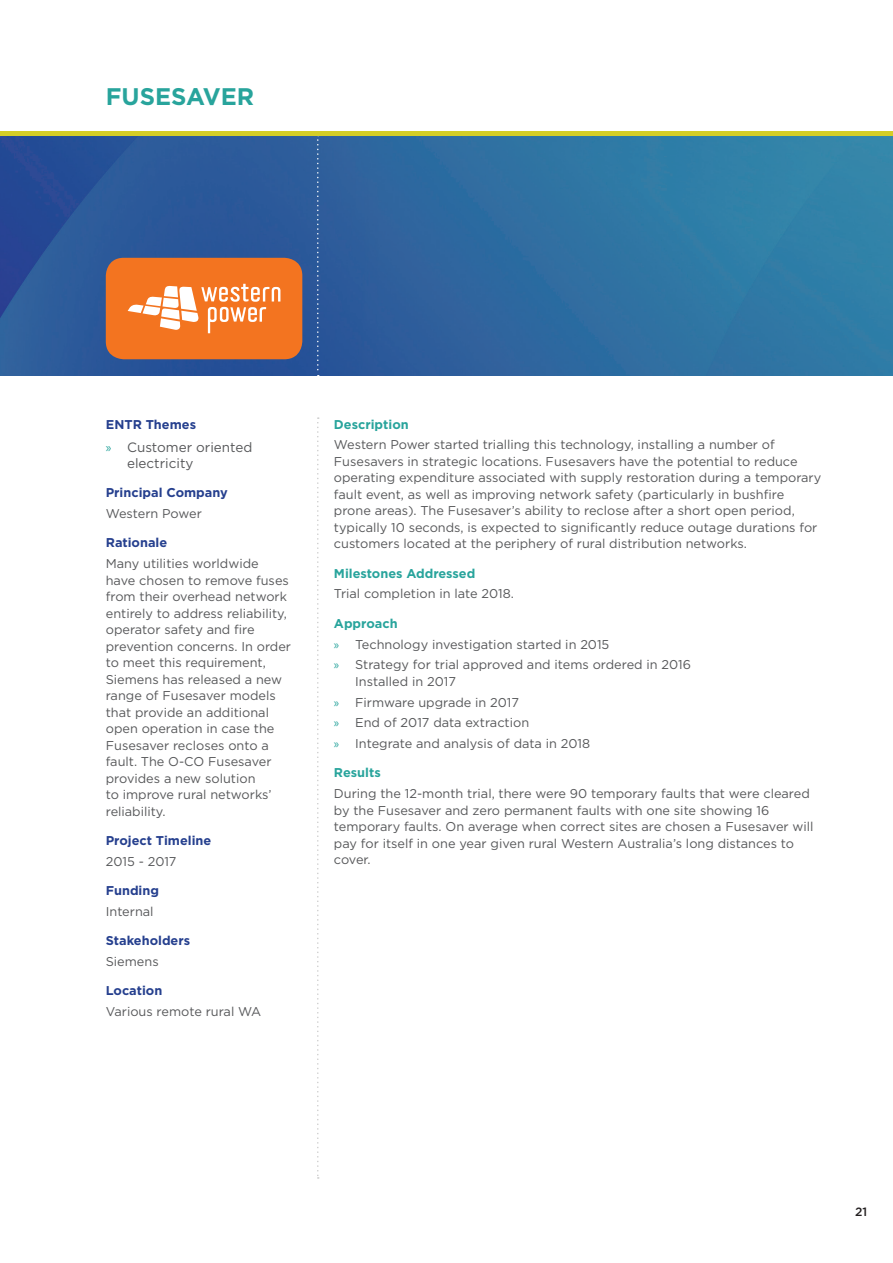
<style>
.page{position:relative;width:893px;height:1263px;background:#fff}
.page>*{position:absolute;margin:0;border:0;box-sizing:border-box;transform-origin:0 0}
.New_HA{font:700 24px "Gotham";color:#28a49c}
.t1{font:13.5px/16.5px "Gotham";color:#57585a}
.New_Body{font:12.75px/16.5px "Gotham";color:#57585a}
.New_Body-2{font:700 12.75px "Gotham";color:#253f8e}
.Paragraph_Style_1{font:700 12.75px "Gotham";color:#28a49c}
.t2{font:500 12px "Gotham";color:#231f20}
.s1{font-family:"Myriad Pro";color:#28a49c}
</style>
<div class="page">
<svg style="left:317px;top:417px;width:2px;height:762px"></svg>
<img style="left:0;top:136px;width:893px;height:240px">
<svg style="left:317px;top:136px;width:2px;height:240px"></svg>
<hr style="left:0;top:132px;width:893px;height:4px;background:#d4ce26">
<div style="left:106px;top:258px;width:196px;height:101px;background:#f37420;border-radius:18px"></div>
<svg style="left:128px;top:284px;width:152px;height:49px"></svg>
<p class="New_HA" style="left:106px;top:83px;width:150px">FUSESAVER</p>
<p class="New_Body-2" style="left:106px;top:417px;width:92px">ENTR Themes</p>
<p class="t1" style="left:127px;top:438px;width:127px;text-indent:-21px"><span class="s1">»</span> Customer oriented electricity</p>
<p class="New_Body-2" style="left:106px;top:485px;width:124px">Principal Company</p>
<p class="New_Body" style="left:106px;top:505px;width:98px">Western Power</p>
<p class="New_Body-2" style="left:106px;top:535px;width:63px">Rationale</p>
<p class="New_Body" style="left:106px;top:555px;width:187px">Many utilities worldwide have chosen to remove fuses from their overhead network entirely to address reliability, operator safety and fire prevention concerns. In order to meet this requirement,<br>Siemens has released a new range of Fusesaver models that provide an additional open operation in case the<br>Fusesaver recloses onto a fault. The O-CO Fusesaver provides a new solution<br>to improve rural networks’ reliability.</p>
<p class="New_Body-2" style="left:106px;top:833px;width:107px">Project Timeline</p>
<p class="New_Body" style="left:106px;top:853px;width:72px">2015 - 2017</p>
<p class="New_Body-2" style="left:106px;top:883px;width:55px">Funding</p>
<p class="New_Body" style="left:106px;top:903px;width:49px">Internal</p>
<p class="New_Body-2" style="left:106px;top:933px;width:86px">Stakeholders</p>
<p class="New_Body" style="left:106px;top:953px;width:54px">Siemens</p>
<p class="New_Body-2" style="left:106px;top:983px;width:58px">Location</p>
<p class="New_Body" style="left:106px;top:1003px;width:157px">Various remote rural WA</p>
<p class="Paragraph_Style_1" style="left:334px;top:417px;width:76px">Description</p>
<p class="New_Body" style="left:334px;top:436px;width:489px">Western Power started trialling this technology, installing a number of Fusesavers in strategic locations. Fusesavers have the potential to reduce operating expenditure associated with supply restoration during a temporary fault event, as well as improving network safety (particularly in bushfire prone areas). The Fusesaver’s ability to reclose after a short open period, typically 10 seconds, is expected to significantly reduce outage durations for customers located at the periphery of rural distribution networks.</p>
<p class="Paragraph_Style_1" style="left:334px;top:566px;width:143px">Milestones Addressed</p>
<p class="New_Body" style="left:334px;top:585px;width:181px">Trial completion in late 2018.</p>
<p class="Paragraph_Style_1" style="left:334px;top:616px;width:65px">Approach</p>
<p class="New_Body" style="left:334px;top:635px;width:277px"><span class="s1">»</span> Technology investigation started in 2015</p>
<p class="New_Body" style="left:355px;top:656px;width:337px;text-indent:-21px"><span class="s1">»</span> Strategy for trial approved and items ordered in 2016<br>Installed in 2017</p>
<p class="New_Body" style="left:334px;top:693px;width:187px"><span class="s1">»</span> Firmware upgrade in 2017</p>
<p class="New_Body" style="left:334px;top:714px;width:197px"><span class="s1">»</span> End of 2017 data extraction</p>
<p class="New_Body" style="left:334px;top:735px;width:258px"><span class="s1">»</span> Integrate and analysis of data in 2018</p>
<p class="Paragraph_Style_1" style="left:334px;top:765px;width:48px">Results</p>
<p class="New_Body" style="left:334px;top:785px;width:481px">During the 12-month trial, there were 90 temporary faults that were cleared by the Fusesaver and zero permanent faults with one site showing 16 temporary faults. On average when correct sites are chosen a Fusesaver will pay for itself in one year given rural Western Australia’s long distances to cover.</p>
<p class="t2" style="left:855px;top:1204px;width:14px">21</p>
</div>
